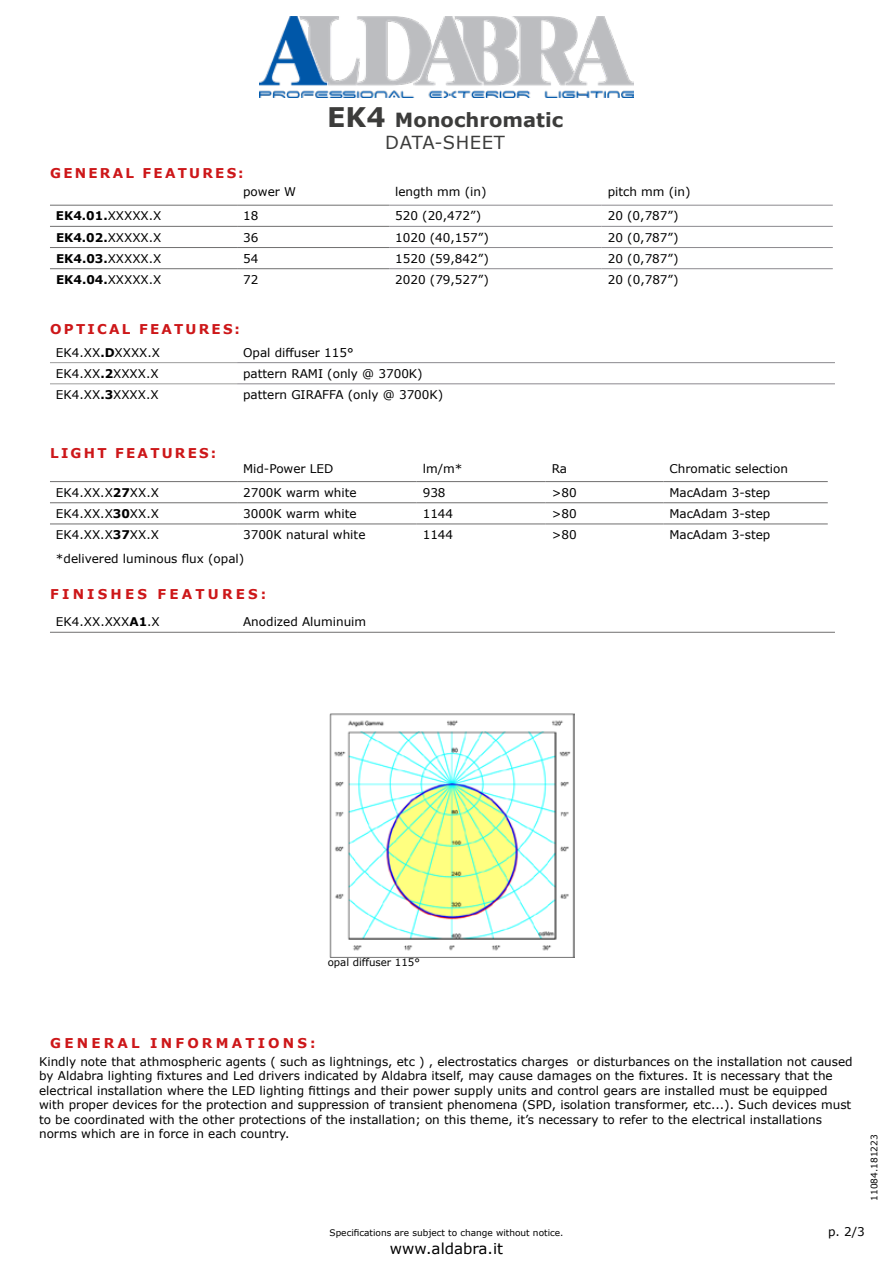
<style>
.page{position:relative;width:893px;height:1263px;background:#fff}
.page>*{position:absolute;margin:0;border:0;box-sizing:border-box;transform-origin:0 0}
.t1{font:700 19.5px "Verdana";color:#3c3c3b}
.t2{font:18px "Verdana";letter-spacing:.035em;color:#3c3c3b}
.t3{font:15px "Verdana";color:#000}
.t4{font:700 13.5px "Verdana";letter-spacing:.165em;color:#cd1719}
.t5{font:700 13.5px "Verdana";letter-spacing:.235em;color:#cd1719}
.t6{font:12px/14.4px "Verdana";color:#000}
.t7{font:700 12px "Verdana";color:#000}
.t8{font:10.2px "Verdana";color:#000}
.t9{font:9px "Verdana";color:#000}
.s1{font-size:27px}
.s2{font-weight:400}
.s3{font-weight:700}
</style>
<div class="page">
<img style="left:259px;top:17px;width:374px;height:80px">
<hr style="left:50px;top:205px;width:187px;height:1px;background:#706f6f">
<hr style="left:237px;top:205px;width:152px;height:1px;background:#706f6f">
<hr style="left:50px;top:226px;width:187px;height:1px;background:#706f6f">
<hr style="left:237px;top:226px;width:152px;height:1px;background:#706f6f">
<hr style="left:389px;top:205px;width:213px;height:1px;background:#8b898e">
<hr style="left:602px;top:205px;width:231px;height:1px;background:#8b898e">
<hr style="left:50px;top:247px;width:187px;height:1px;background:#706f6f">
<hr style="left:237px;top:247px;width:152px;height:1px;background:#706f6f">
<hr style="left:50px;top:268px;width:187px;height:1px;background:#706f6f">
<hr style="left:237px;top:268px;width:152px;height:1px;background:#706f6f">
<hr style="left:389px;top:226px;width:213px;height:1px;background:#8b898e">
<hr style="left:602px;top:226px;width:231px;height:1px;background:#8b898e">
<hr style="left:389px;top:247px;width:213px;height:1px;background:#8b898e">
<hr style="left:602px;top:247px;width:231px;height:1px;background:#8b898e">
<hr style="left:389px;top:268px;width:213px;height:1px;background:#8b898e">
<hr style="left:602px;top:268px;width:231px;height:1px;background:#8b898e">
<hr style="left:50px;top:481px;width:187px;height:1px;background:#706f6f">
<hr style="left:237px;top:481px;width:180px;height:1px;background:#706f6f">
<hr style="left:417px;top:481px;width:129px;height:1px;background:#706f6f">
<hr style="left:546px;top:481px;width:117px;height:1px;background:#706f6f">
<hr style="left:663px;top:481px;width:165px;height:1px;background:#706f6f">
<hr style="left:237px;top:502px;width:180px;height:1px;background:#706f6f">
<hr style="left:417px;top:502px;width:129px;height:1px;background:#706f6f">
<hr style="left:546px;top:502px;width:117px;height:1px;background:#706f6f">
<hr style="left:663px;top:502px;width:165px;height:1px;background:#706f6f">
<hr style="left:50px;top:524px;width:187px;height:1px;background:#706f6f">
<hr style="left:237px;top:524px;width:180px;height:1px;background:#706f6f">
<hr style="left:417px;top:524px;width:129px;height:1px;background:#706f6f">
<hr style="left:546px;top:524px;width:117px;height:1px;background:#706f6f">
<hr style="left:663px;top:524px;width:165px;height:1px;background:#706f6f">
<hr style="left:50px;top:502px;width:187px;height:1px;background:#706f6f">
<hr style="left:50px;top:362px;width:187px;height:1px;background:#9d9d9c">
<hr style="left:50px;top:384px;width:187px;height:1px;background:#9d9d9c">
<hr style="left:237px;top:362px;width:598px;height:1px;background:#8b898e">
<hr style="left:237px;top:384px;width:598px;height:1px;background:#8b898e">
<hr style="left:237px;top:632px;width:598px;height:1px;background:#706f6f">
<hr style="left:50px;top:632px;width:187px;height:1px;background:#706f6f">
<img style="left:329px;top:713px;width:245px;height:245px">
<p class="t4" style="left:50px;top:164px;width:195px">GENERAL FEATURES:</p>
<h1 class="t1" style="left:327px;top:106px;width:237px"><span class="s1">EK4</span> Monochromatic</h1>
<h2 class="t2" style="left:385px;top:130px;width:121px">DATA-SHEET</h2>
<p class="t6" style="left:243px;top:185px;width:54px">power W</p>
<p class="t6" style="left:395px;top:185px;width:93px">length mm (in)</p>
<p class="t6" style="left:608px;top:185px;width:84px">pitch mm (in)</p>
<p class="t7" style="left:56px;top:207px;width:107px">EK4.01.<span class="s2">XXXXX.X</span></p>
<p class="t6" style="left:243px;top:209px;width:17px">18</p>
<p class="t6" style="left:395px;top:209px;width:88px">520 (20,472”)</p>
<p class="t6" style="left:608px;top:209px;width:72px">20 (0,787”)</p>
<p class="t7" style="left:56px;top:229px;width:107px">EK4.02.<span class="s2">XXXXX.X</span></p>
<p class="t6" style="left:243px;top:230px;width:17px">36</p>
<p class="t6" style="left:395px;top:230px;width:95px">1020 (40,157”)</p>
<p class="t6" style="left:608px;top:230px;width:72px">20 (0,787”)</p>
<p class="t7" style="left:56px;top:250px;width:107px">EK4.03.<span class="s2">XXXXX.X</span></p>
<p class="t6" style="left:243px;top:251px;width:17px">54</p>
<p class="t6" style="left:395px;top:251px;width:95px">1520 (59,842”)</p>
<p class="t6" style="left:608px;top:251px;width:72px">20 (0,787”)</p>
<p class="t7" style="left:56px;top:271px;width:107px">EK4.04.<span class="s2">XXXXX.X</span></p>
<p class="t6" style="left:243px;top:272px;width:17px">72</p>
<p class="t6" style="left:395px;top:272px;width:95px">2020 (79,527”)</p>
<p class="t6" style="left:608px;top:272px;width:72px">20 (0,787”)</p>
<p class="t4" style="left:50px;top:319px;width:191px">OPTICAL FEATURES:</p>
<p class="t6" style="left:56px;top:345px;width:106px">EK4.XX<span class="s3">.D</span>XXXX.X</p>
<p class="t6" style="left:243px;top:345px;width:112px">Opal diffuser 115°</p>
<p class="t6" style="left:56px;top:366px;width:104px">EK4.XX<span class="s3">.2</span>XXXX.X</p>
<p class="t6" style="left:243px;top:366px;width:181px">pattern RAMI (only @ 3700K)</p>
<p class="t6" style="left:56px;top:387px;width:104px">EK4.XX<span class="s3">.3</span>XXXX.X</p>
<p class="t6" style="left:243px;top:387px;width:202px">pattern GIRAFFA (only @ 3700K)</p>
<p class="t4" style="left:50px;top:444px;width:167px">LIGHT FEATURES:</p>
<p class="t6" style="left:243px;top:461px;width:92px">Mid-Power LED</p>
<p class="t6" style="left:423px;top:461px;width:41px">lm/m*</p>
<p class="t6" style="left:552px;top:461px;width:17px">Ra</p>
<p class="t6" style="left:669px;top:461px;width:120px">Chromatic selection</p>
<p class="t6" style="left:56px;top:485px;width:105px">EK4.XX.X<span class="s3">27</span>XX.X</p>
<p class="t6" style="left:243px;top:485px;width:115px">2700K warm white</p>
<p class="t6" style="left:423px;top:485px;width:24px">938</p>
<p class="t6" style="left:552px;top:485px;width:27px">&gt;80</p>
<p class="t6" style="left:669px;top:485px;width:103px">MacAdam 3-step</p>
<p class="t6" style="left:56px;top:506px;width:105px">EK4.XX.X<span class="s3">30</span>XX.X</p>
<p class="t6" style="left:243px;top:506px;width:115px">3000K warm white</p>
<p class="t6" style="left:423px;top:506px;width:32px">1144</p>
<p class="t6" style="left:552px;top:506px;width:27px">&gt;80</p>
<p class="t6" style="left:669px;top:506px;width:103px">MacAdam 3-step</p>
<p class="t6" style="left:56px;top:527px;width:105px">EK4.XX.X<span class="s3">37</span>XX.X</p>
<p class="t6" style="left:243px;top:527px;width:124px">3700K natural white</p>
<p class="t6" style="left:423px;top:527px;width:32px">1144</p>
<p class="t6" style="left:552px;top:527px;width:27px">&gt;80</p>
<p class="t6" style="left:669px;top:527px;width:103px">MacAdam 3-step</p>
<p class="t6" style="left:56px;top:551px;width:190px">*delivered luminous flux (opal)</p>
<p class="t5" style="left:50px;top:584px;width:217px">FINISHES FEATURES:</p>
<p class="t6" style="left:56px;top:614px;width:105px">EK4.XX.XXX<span class="s3">A1</span>.X</p>
<p class="t6" style="left:243px;top:614px;width:125px">Anodized Aluminuim</p>
<p class="t8" style="left:328px;top:955px;width:94px">opal diffuser 115°</p>
<p class="t5" style="left:50px;top:1033px;width:267px">GENERAL INFORMATIONS:</p>
<p class="t6" style="left:39px;top:1054px;width:815px">Kindly note that athmospheric agents ( such as lightnings, etc ) , electrostatics charges or disturbances on the installation not caused by Aldabra lighting fixtures and Led drivers indicated by Aldabra itself, may cause damages on the fixtures. It is necessary that the electrical installation where the LED lighting fittings and their power supply units and control gears are installed must be equipped with proper devices for the protection and suppression of transient phenomena (SPD, isolation transformer, etc...). Such devices must to be coordinated with the other protections of the installation; on this theme, it’s necessary to refer to the electrical installations norms which are in force in each country.</p>
<p class="t9" style="left:868px;top:1201px;width:68px;rotate:-90deg">11084.181223</p>
<p class="t9" style="left:330px;top:1226px;width:235px">Specifications are subject to change without notice.</p>
<p class="t3" style="left:390px;top:1238px;width:115px">www.aldabra.it</p>
<p class="t6" style="left:828px;top:1224px;width:38px">p. 2/3</p>
</div>
